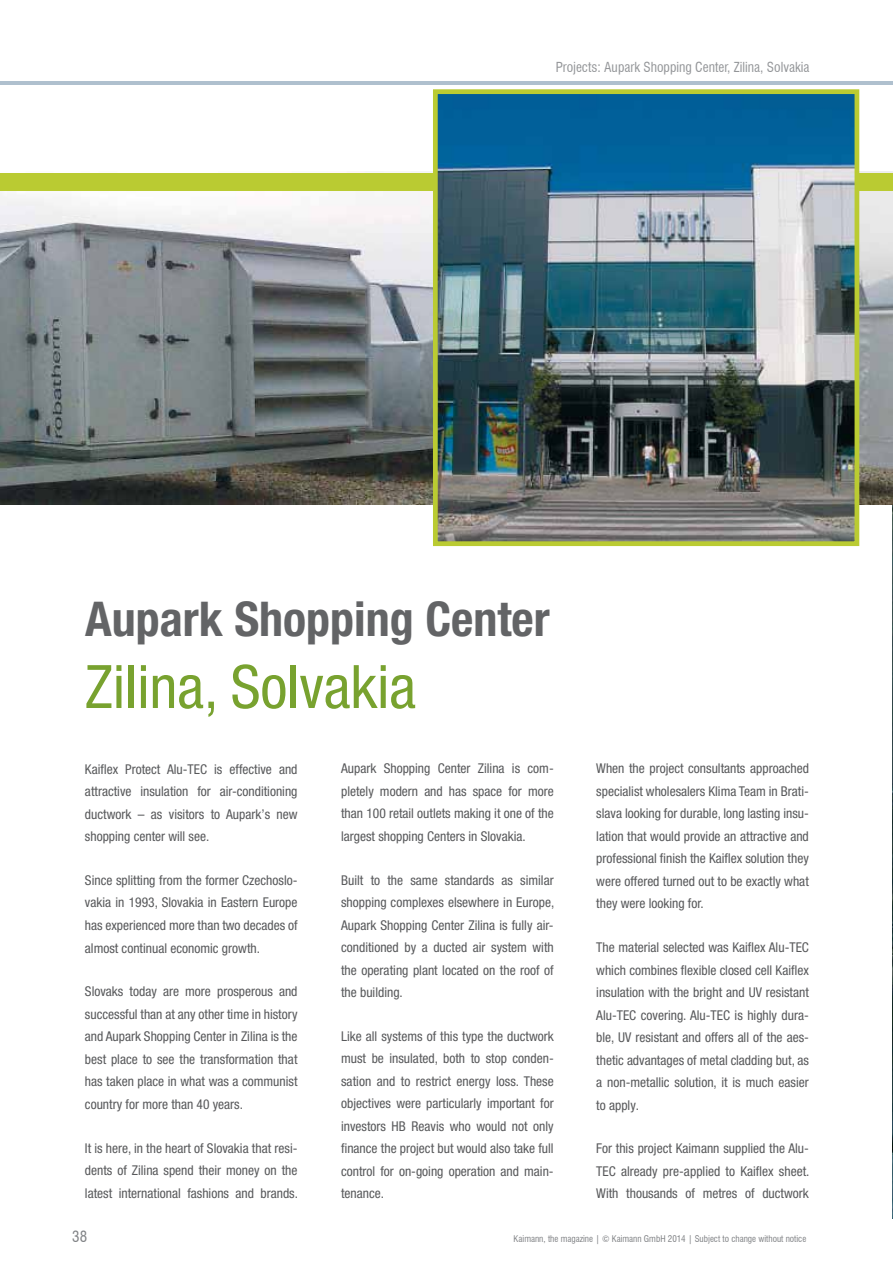
<style>
.page{position:relative;width:893px;height:1263px;background:#fff}
.page>*{position:absolute;margin:0;border:0;box-sizing:border-box;transform-origin:0 0}
.t1{font:condensed 60px "Helvetica Neue LT Pro";color:#78a22f}
.t2{font:700 condensed 48px "Helvetica Neue LT Pro";color:#636466}
.t3{font:condensed 15px "Swiss 721 BT";color:#808285}
.t4{font:condensed 13.5px/22.5px "Helvetica Neue LT Pro";color:#58595b;text-align:justify}
.t5{font:condensed 13.5px "Swiss 721 BT";color:#939598}
.t6{font:condensed 9px "Swiss 721 BT";color:#808285}
</style>
<div class="page">
<hr style="left:0;top:81px;width:893px;height:4px;background:#afc0ce">
<img style="left:892px;top:504px;width:1px;height:714px">
<img style="left:0;top:172px;width:893px;height:332px">
<div style="left:0;top:173px;width:893px;height:18px;background:#bacb32"></div>
<img style="left:439px;top:95px;width:414px;height:445px">
<div style="left:433px;top:89px;width:426px;height:457px;border:5px solid #bacb32"></div>
<p class="t5" style="left:556px;top:59px;width:255px">Projects: Aupark Shopping Center, Zilina, Solvakia</p>
<h2 class="t2" style="left:85px;top:590px;width:466px">Aupark Shopping Center</h2>
<h1 class="t1" style="left:85px;top:651px;width:332px">Zilina, Solvakia</h1>
<p class="t4" style="left:85px;top:757px;width:214px">Kaiflex Protect Alu-TEC is effective and attractive insulation for air-conditioning ductwork – as visitors to Aupark’s new shopping center will see.</p>
<p class="t4" style="left:85px;top:869px;width:214px">Since splitting from the former Czechoslo&shy;vakia in 1993, Slovakia in Eastern Europe has experienced more than two decades of almost continual economic growth.</p>
<p class="t4" style="left:85px;top:980px;width:214px">Slovaks today are more prosperous and successful than at any other time in history and Aupark Shopping Center in Zilina is the best place to see the transformation that has taken place in what was a communist country for more than 40 years.</p>
<p class="t4" style="left:85px;top:1136px;width:215px">It is here, in the heart of Slovakia that resi&shy;dents of Zilina spend their money on the latest international fashions and brands.</p>
<p class="t4" style="left:341px;top:757px;width:214px">Aupark Shopping Center Zilina is com&shy;pletely modern and has space for more than 100 retail outlets making it one of the largest shopping Centers in Slovakia.</p>
<p class="t4" style="left:341px;top:868px;width:215px">Built to the same standards as similar shopping complexes elsewhere in Europe, Aupark Shopping Center Zilina is fully air&shy;conditioned by a ducted air system with the operating plant located on the roof of the building.</p>
<p class="t4" style="left:341px;top:1024px;width:214px">Like all systems of this type the ductwork must be insulated, both to stop conden&shy;sation and to restrict energy loss. These objectives were particularly important for investors HB Reavis who would not only finance the project but would also take full control for on-going operation and main&shy;tenance.</p>
<p class="t4" style="left:596px;top:757px;width:214px">When the project consultants approached specialist wholesalers Klima Team in Brati&shy;slava looking for durable, long lasting insu&shy;lation that would provide an attractive and professional finish the Kaiflex solution they were offered turned out to be exactly what they were looking for.</p>
<p class="t4" style="left:596px;top:936px;width:214px">The material selected was Kaiflex Alu-TEC which combines flexible closed cell Kaiflex insulation with the bright and UV resistant Alu-TEC covering. Alu-TEC is highly dura&shy;ble, UV resistant and offers all of the aes&shy;thetic advantages of metal cladding but, as a non-metallic solution, it is much easier to apply.</p>
<p class="t4" style="left:596px;top:1137px;width:215px">For this project Kaimann supplied the Alu-TEC already pre-applied to Kaiflex sheet.<br>With thousands of metres of ductwork</p>
<p class="t3" style="left:72px;top:1227px;width:16px">38</p>
<p class="t6" style="left:514px;top:1233px;width:294px">Kaimann, the magazine | © Kaimann GmbH 2014 | Subject to change without notice</p>
</div>
